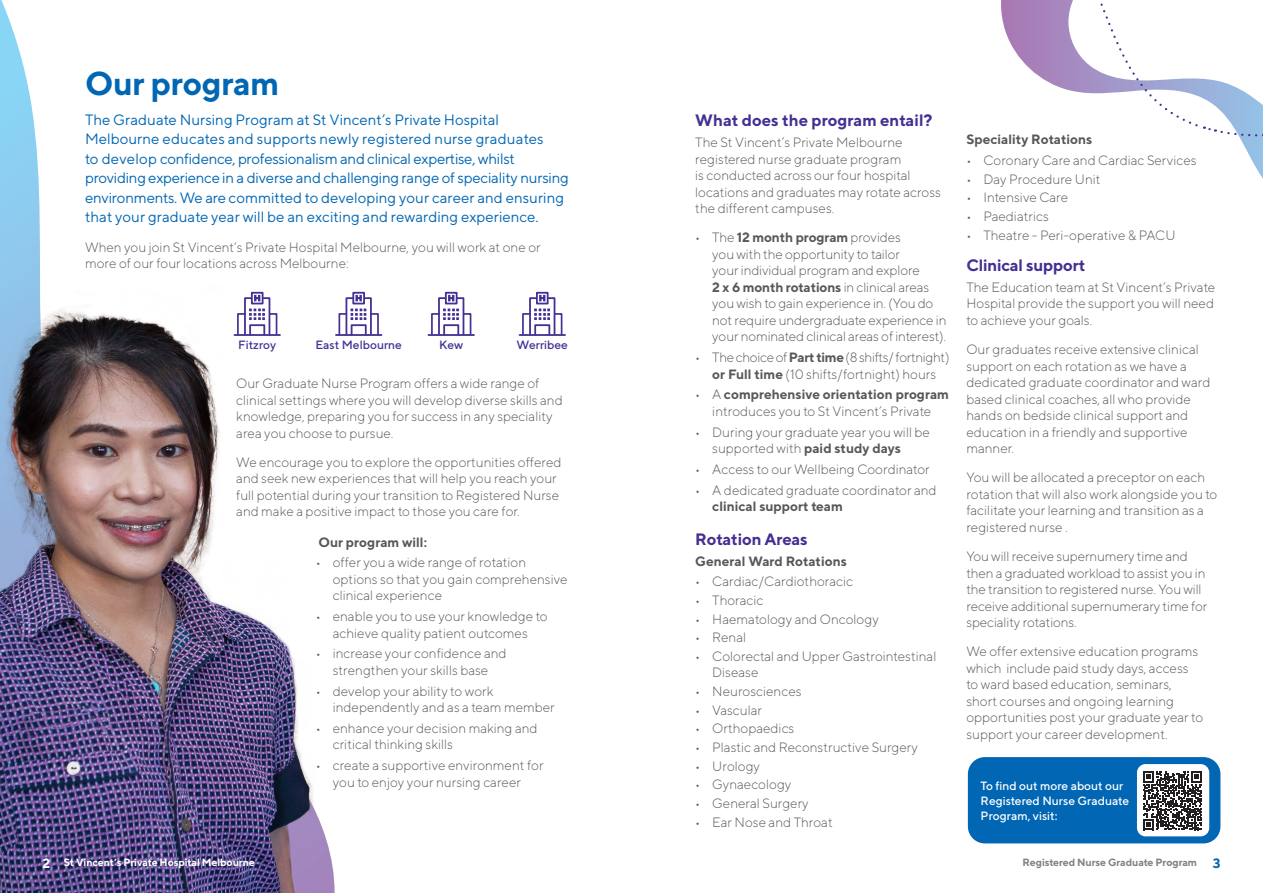
<style>
.page{position:relative;width:1263px;height:893px;background:#fff}
.page>*{position:absolute;margin:0;border:0;box-sizing:border-box;transform-origin:0 0}
.t1{font:700 33px "TT Norms";letter-spacing:-.01em;color:#0166b3}
.t2{font:700 16.5px "TT Norms";letter-spacing:-.01em;color:#452f92}
.t3{font:15px/19.5px "TT Norms";color:#0166b3}
.t4{font:300 13.5px/16.5px "TT Norms";color:#57585a}
.t5{font:300 13.5px/16.5px "TT Norms";letter-spacing:-.025em;color:#57585a;text-align:center}
.t6{font:700 13.5px "TT Norms";color:#57585a}
.t7{font:500 12px/15px "TT Norms";color:#fff}
.t8{font:500 12px "TT Norms";color:#452f92}
.t9{font:700 10.5px "TT Norms";letter-spacing:-.01em;color:#fff}
.t10{font:700 10.5px "TT Norms";letter-spacing:-.01em;color:#808285}
.s1{font-weight:700}
.s2{font-size:13.5px}
.s3{font-size:13.5px;color:#0166b3}
</style>
<div class="page">
<svg style="left:0;top:0;width:335px;height:893px"></svg>
<img style="left:0;top:287px;width:315px;height:606px">
<hr style="left:234px;top:334px;width:46px;height:2px;background:#452f92">
<div style="left:251px;top:292px;width:12px;height:12px;border:2px solid #452f92"></div>
<svg style="left:236px;top:295px;width:42px;height:41px"></svg>
<hr style="left:428px;top:334px;width:46px;height:2px;background:#452f92">
<div style="left:445px;top:292px;width:12px;height:12px;border:2px solid #452f92"></div>
<svg style="left:430px;top:295px;width:42px;height:41px"></svg>
<hr style="left:519px;top:334px;width:46px;height:2px;background:#452f92">
<div style="left:536px;top:292px;width:13px;height:12px;border:2px solid #452f92"></div>
<svg style="left:521px;top:295px;width:42px;height:41px"></svg>
<hr style="left:336px;top:334px;width:45px;height:2px;background:#452f92">
<div style="left:352px;top:292px;width:13px;height:12px;border:2px solid #452f92"></div>
<svg style="left:338px;top:295px;width:42px;height:41px"></svg>
<div style="left:968px;top:757px;width:252px;height:86px;background:#0166b3;border-radius:17px"></div>
<div style="left:1137px;top:764px;width:72px;height:72px;background:#fff;border-radius:9px"></div>
<svg style="left:1143px;top:771px;width:59px;height:59px"></svg>
<svg style="left:1001px;top:0;width:262px;height:179px"></svg>
<svg style="left:1044px;top:0;width:219px;height:165px"></svg>
<h1 class="t1" style="left:85px;top:63px;width:196px">Our program</h1>
<p class="t3" style="left:85px;top:110px;width:485px">The Graduate Nursing Program at St Vincent’s Private Hospital Melbourne educates and supports newly registered nurse graduates<br>to develop confidence, professionalism and clinical expertise, whilst providing experience in a diverse and challenging range of speciality nursing environments. We are committed to developing your career and ensuring that your graduate year will be an exciting and rewarding experience.</p>
<p class="t4" style="left:85px;top:238px;width:457px">When you join St Vincent’s Private Hospital Melbourne, you will work at one or more of our four locations across Melbourne:</p>
<p class="t8" style="left:238px;top:338px;width:40px">Fitzroy</p>
<p class="t8" style="left:315px;top:338px;width:88px">East Melbourne</p>
<p class="t8" style="left:439px;top:338px;width:25px">Kew</p>
<p class="t8" style="left:517px;top:338px;width:53px">Werribee</p>
<p class="t4" style="left:236px;top:375px;width:328px">Our Graduate Nurse Program offers a wide range of clinical settings where you will develop diverse skills and knowledge, preparing you for success in any speciality area you choose to pursue.</p>
<p class="t4" style="left:236px;top:454px;width:327px">We encourage you to explore the opportunities offered and seek new experiences that will help you reach your full potential during your transition to Registered Nurse and make a positive impact to those you care for.</p>
<p class="t6" style="left:318px;top:533px;width:110px">Our program will:</p>
<p class="t4" style="left:333px;top:554px;width:236px;text-indent:-17px">• offer you a wide range of rotation options so that you gain comprehensive clinical experience</p>
<p class="t4" style="left:316px;top:608px;width:234px;text-align:center">• enable you to use your knowledge to achieve quality patient outcomes</p>
<p class="t4" style="left:316px;top:645px;width:192px;text-align:center">• increase your confidence and strengthen your skills base</p>
<p class="t4" style="left:333px;top:682px;width:224px;text-indent:-17px">• develop your ability to work independently and as a team member</p>
<p class="t4" style="left:333px;top:720px;width:206px;text-indent:-17px">• enhance your decision making and critical thinking skills</p>
<p class="t4" style="left:316px;top:757px;width:229px;text-align:center">• create a supportive environment for you to enjoy your nursing career</p>
<p class="t2" style="left:695px;top:110px;width:239px">What does the program entail?</p>
<p class="t4" style="left:695px;top:134px;width:247px">The St Vincent’s Private Melbourne registered nurse graduate program<br>is conducted across our four hospital locations and graduates may rotate across the different campuses.</p>
<p class="t4" style="left:712px;top:229px;width:236px;text-indent:-17px">• The <span class="s1">12 month program</span> provides<br>you with the opportunity to tailor<br>your individual program and explore<br><span class="s1">2 x 6 month rotations</span> in clinical areas you wish to gain experience in. (You do not require undergraduate experience in your nominated clinical areas of interest).</p>
<p class="t5" style="left:695px;top:349px;width:256px">• The choice of <span class="s1">Part time</span> (8 shifts/ fortnight) <span class="s1">or Full time</span> (10 shifts/fortnight) hours</p>
<p class="t4" style="left:695px;top:386px;width:255px;text-align:center">• A <span class="s1">comprehensive orientation program </span>introduces you to St Vincent’s Private</p>
<p class="t4" style="left:712px;top:423px;width:219px;text-indent:-17px">• During your graduate year you will be supported with <span class="s1">paid study days</span></p>
<p class="t4" style="left:695px;top:461px;width:236px">• Access to our Wellbeing Coordinator</p>
<p class="t4" style="left:695px;top:481px;width:243px">• A dedicated graduate coordinator and</p>
<p class="t6" style="left:712px;top:498px;width:132px">clinical support team</p>
<p class="t2" style="left:695px;top:529px;width:114px">Rotation Areas</p>
<p class="t6" style="left:695px;top:552px;width:153px">General Ward Rotations</p>
<p class="t4" style="left:695px;top:573px;width:159px">• Cardiac/Cardiothoracic</p>
<p class="t4" style="left:695px;top:592px;width:70px">• Thoracic</p>
<p class="t4" style="left:695px;top:610px;width:185px">• Haematology and Oncology</p>
<p class="t4" style="left:695px;top:629px;width:52px">• Renal</p>
<p class="t4" style="left:712px;top:648px;width:226px;text-indent:-17px">• Colorectal and Upper Gastrointestinal<br>Disease</p>
<p class="t4" style="left:695px;top:683px;width:108px">• Neurosciences</p>
<p class="t4" style="left:695px;top:701px;width:68px">• Vascular</p>
<p class="t4" style="left:695px;top:720px;width:101px">• Orthopaedics</p>
<p class="t4" style="left:695px;top:739px;width:224px">• Plastic and Reconstructive Surgery</p>
<p class="t4" style="left:695px;top:757px;width:66px">• Urology</p>
<p class="t4" style="left:695px;top:776px;width:98px">• Gynaecology</p>
<p class="t4" style="left:695px;top:795px;width:115px">• General Surgery</p>
<p class="t4" style="left:695px;top:813px;width:139px">• Ear Nose and Throat</p>
<p class="t6" style="left:966px;top:131px;width:128px">Speciality Rotations</p>
<p class="t4" style="left:966px;top:152px;width:232px">• Coronary Care and Cardiac Services</p>
<p class="t4" style="left:966px;top:170px;width:136px">• Day Procedure Unit</p>
<p class="t4" style="left:966px;top:189px;width:103px">• Intensive Care</p>
<p class="t4" style="left:966px;top:208px;width:84px">• Paediatrics</p>
<p class="t4" style="left:966px;top:226px;width:211px">• Theatre - Peri-operative &amp; PACU</p>
<p class="t2" style="left:966px;top:255px;width:121px">Clinical support</p>
<p class="t4" style="left:966px;top:279px;width:250px;text-align:justify">The Education team at St Vincent’s Private Hospital provide the support you will need to achieve your goals.</p>
<p class="t4" style="left:966px;top:341px;width:246px">Our graduates receive extensive clinical support on each rotation as we have a dedicated graduate coordinator and ward based clinical coaches, all who provide hands on bedside clinical support and education in a friendly and supportive manner.</p>
<p class="t4" style="left:966px;top:469px;width:252px">You will be allocated a preceptor on each rotation that will also work alongside you to facilitate your learning and transition as a registered nurse .</p>
<p class="t4" style="left:966px;top:548px;width:243px">You will receive supernumery time and then a graduated workload to assist you in the transition to registered nurse. You will receive additional supernumerary time for speciality rotations.</p>
<p class="t4" style="left:966px;top:643px;width:238px">We offer extensive education programs which include paid study days, access to ward based education, seminars, short courses and ongoing learning opportunities post your graduate year to support your career development.</p>
<p class="t7" style="left:981px;top:778px;width:150px">To find out more about our<br>Registered Nurse Graduate<br>Program, visit:</p>
<p class="t9" style="left:43px;top:856px;width:214px"><span class="s2">2</span> St Vincent’s Private Hospital Melbourne</p>
<p class="t10" style="left:1022px;top:856px;width:199px">Registered Nurse Graduate Program <span class="s3">3</span></p>
</div>
